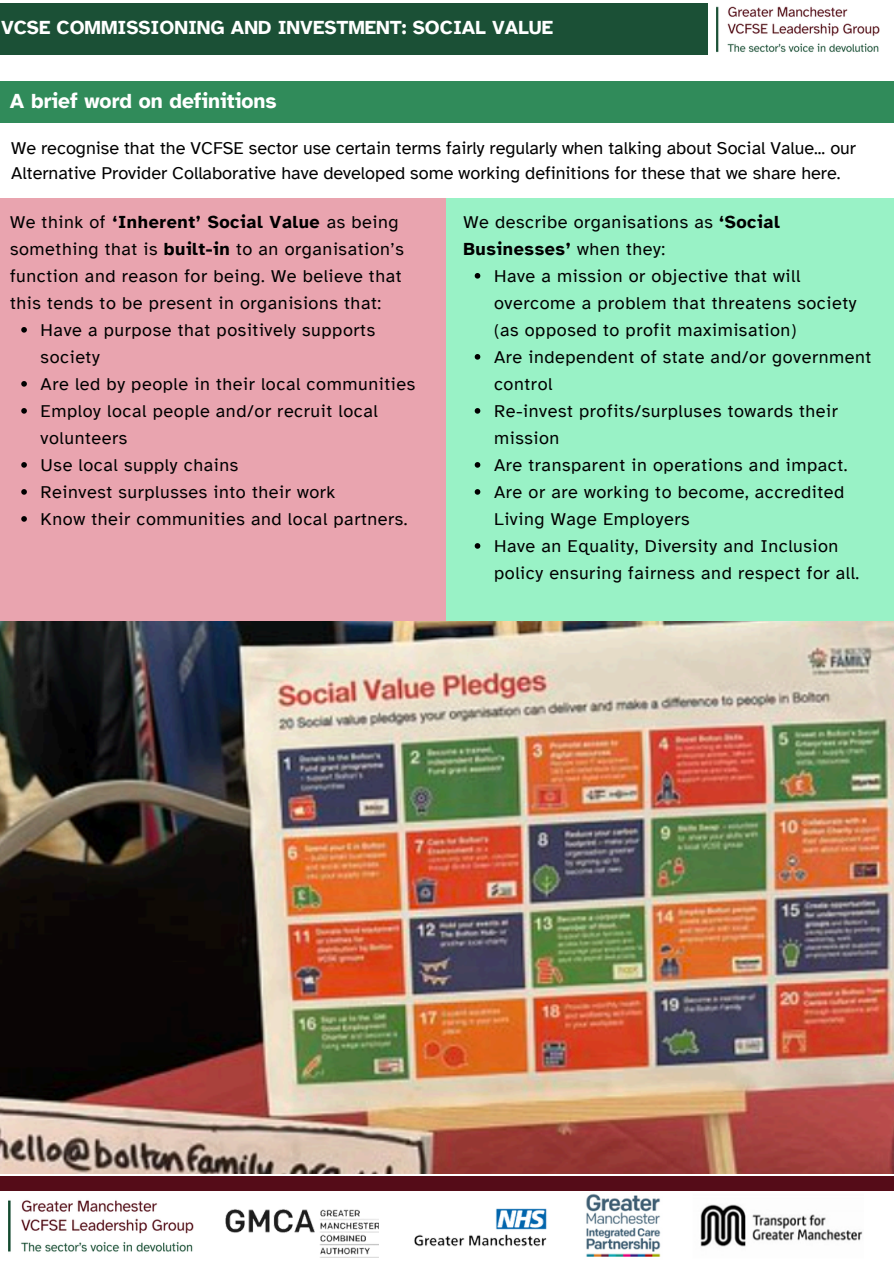
<style>
.page{position:relative;width:894px;height:1264px;background:#fff}
.page>*{position:absolute;margin:0;border:0;box-sizing:border-box;transform-origin:0 0}
.t1{font:700 21px "Atkinson Hyperlegible";color:#fff}
.t2{font:700 19.5px "Atkinson Hyperlegible";color:#fff}
.t3{font:18px/27px "Atkinson Hyperlegible";letter-spacing:.03em;color:#000}
.t4{font:18px/24.8px "Atkinson Hyperlegible";color:#000}
.s1{font-weight:700}
</style>
<div class="page">
<div style="left:0;top:4px;width:708px;height:51px;background:#1b5036"></div>
<img style="left:716px;top:6px;width:163px;height:47px">
<div style="left:0;top:81px;width:893px;height:41px;background:#308b5a"></div>
<img style="left:0;top:621px;width:893px;height:553px">
<img style="left:411px;top:1190px;width:145px;height:57px">
<img style="left:575px;top:1190px;width:96px;height:67px">
<div style="left:0;top:1175px;width:893px;height:15px;background:#550c18"></div>
<img style="left:9px;top:1200px;width:184px;height:52px">
<img style="left:226px;top:1209px;width:153px;height:49px">
<img style="left:700px;top:1204px;width:163px;height:43px">
<div style="left:0;top:198px;width:446px;height:423px;background:#e9a4af"></div>
<svg style="left:21px;top:327px;width:6px;height:5px"></svg>
<svg style="left:21px;top:381px;width:6px;height:5px"></svg>
<svg style="left:21px;top:408px;width:6px;height:5px"></svg>
<svg style="left:21px;top:462px;width:6px;height:5px"></svg>
<svg style="left:21px;top:489px;width:6px;height:5px"></svg>
<svg style="left:21px;top:516px;width:6px;height:5px"></svg>
<div style="left:446px;top:198px;width:447px;height:423px;background:#99f2c6"></div>
<svg style="left:474px;top:273px;width:6px;height:5px"></svg>
<svg style="left:474px;top:354px;width:6px;height:5px"></svg>
<svg style="left:474px;top:408px;width:6px;height:5px"></svg>
<svg style="left:474px;top:462px;width:6px;height:5px"></svg>
<svg style="left:474px;top:489px;width:6px;height:5px"></svg>
<svg style="left:474px;top:543px;width:6px;height:5px"></svg>
<h1 class="t2" style="left:1px;top:16px;width:553px">VCSE COMMISSIONING AND INVESTMENT: SOCIAL VALUE</h1>
<p class="t1" style="left:10px;top:88px;width:268px">A brief word on definitions</p>
<p class="t4" style="left:11px;top:135px;width:846px">We recognise that the VCFSE sector use certain terms fairly regularly when talking about Social Value... our<br>Alternative Provider Collaborative have developed some working definitions for these that we share here.</p>
<p class="t3" style="left:10px;top:208px;width:395px">We think of <span class="s1">‘Inherent’ Social Value</span> as being something that is <span class="s1">built-in</span> to an organisation’s function and reason for being. We believe that this tends to be present in organisions that:</p>
<p class="t3" style="left:41px;top:316px;width:336px">Have a purpose that positively supports society</p>
<p class="t3" style="left:41px;top:370px;width:376px">Are led by people in their local communities</p>
<p class="t3" style="left:41px;top:397px;width:338px">Employ local people and/or recruit local volunteers</p>
<p class="t3" style="left:41px;top:451px;width:199px">Use local supply chains</p>
<p class="t3" style="left:41px;top:478px;width:296px">Reinvest surplusses into their work</p>
<p class="t3" style="left:41px;top:505px;width:368px">Know their communities and local partners.</p>
<p class="t3" style="left:463px;top:208px;width:317px">We describe organisations as <span class="s1">‘Social<br>Businesses’</span> when they:</p>
<p class="t3" style="left:494px;top:262px;width:364px">Have a mission or objective that will overcome a problem that threatens society (as opposed to profit maximisation)</p>
<p class="t3" style="left:494px;top:343px;width:379px">Are independent of state and/or government control</p>
<p class="t3" style="left:494px;top:397px;width:345px">Re-invest profits/surpluses towards their mission</p>
<p class="t3" style="left:494px;top:451px;width:355px">Are transparent in operations and impact.</p>
<p class="t3" style="left:494px;top:478px;width:351px">Are or are working to become, accredited<br>Living Wage Employers</p>
<p class="t3" style="left:494px;top:532px;width:366px">Have an Equality, Diversity and Inclusion policy ensuring fairness and respect for all.</p>
</div>
